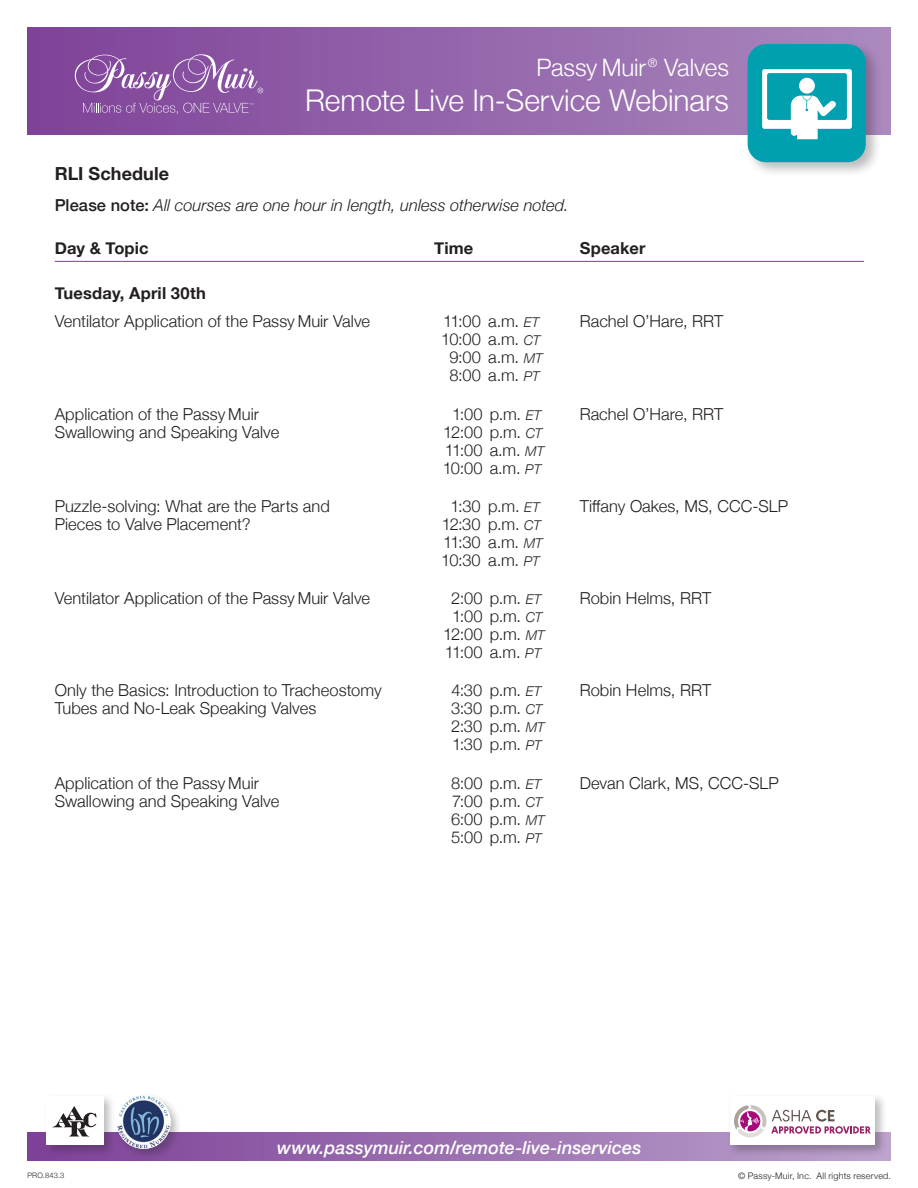
<style>
.page{position:relative;width:918px;height:1188px;background:#fff}
.page>*{position:absolute;margin:0;border:0;box-sizing:border-box;transform-origin:0 0}
.t1{font:300 30px "Helvetica Neue";letter-spacing:-.005em;color:#fff}
.t2{font:300 24px "Helvetica Neue";letter-spacing:-.005em;color:#fff}
.t3{font:italic 500 18px "Helvetica Neue";color:#fff}
.t4{font:700 18px "Helvetica Neue";letter-spacing:.005em;color:#231f20}
.t5{font:300 16.5px/18px "Helvetica Neue";letter-spacing:.005em;color:#231f20;text-align:center}
.t6{font:italic 300 16.5px "Helvetica Neue";color:#231f20}
.t7{font:700 16.5px "Helvetica Neue";letter-spacing:.01em;color:#231f20}
.t8{font:300 9px "Helvetica Neue";letter-spacing:.025em;color:#231f20}
.t9{font:300 7.5px "Helvetica Neue";letter-spacing:.02em;color:#231f20}
.s1{font-weight:500;font-style:normal}
.s2{font-style:italic;font-size:13.5px}
</style>
<div class="page">
<div style="left:27px;top:1132px;width:864px;height:29px;background:linear-gradient(to right,#7c3f97,#bca3cc)"></div>
<hr style="left:55px;top:261px;width:809px;height:1px;background:#7e3e98">
<div style="left:43px;top:1093px;width:73px;height:64px;background:#231f20;opacity:.3"></div>
<div style="left:46px;top:1096px;width:58px;height:49px;background:#fff"></div>
<svg style="left:52px;top:1106px;width:45px;height:30px"></svg>
<div style="left:114px;top:1092px;width:69px;height:69px;background:#231f20;opacity:.3"></div>
<img style="left:117px;top:1095px;width:54px;height:54px;border-radius:27px">
<div style="left:27px;top:27px;width:864px;height:108px;background:linear-gradient(to right,#7e4298,#ab89be)"></div>
<svg style="left:75px;top:54px;width:188px;height:60px"></svg>
<div style="left:744px;top:41px;width:138px;height:137px;background:#231f20;opacity:.3"></div>
<div style="left:748px;top:44px;width:118px;height:118px;background:#00a0b0;border-radius:18px"></div>
<svg style="left:762px;top:69px;width:90px;height:70px"></svg>
<div style="left:727px;top:1093px;width:160px;height:64px;background:#231f20;opacity:.3"></div>
<div style="left:730px;top:1096px;width:145px;height:49px;background:#fff"></div>
<svg style="left:734px;top:1105px;width:136px;height:32px"></svg>
<p class="t2" style="left:536px;top:48px;width:194px">Passy Muir <sup>®</sup> Valves</p>
<p class="t1" style="left:305px;top:76px;width:425px">Remote Live In-Service Webinars</p>
<p class="t4" style="left:55px;top:159px;width:116px">RLI Schedule</p>
<p class="t6" style="left:55px;top:192px;width:515px"><span class="s1">Please note:</span> All courses are one hour in length, unless otherwise noted.</p>
<p class="t7" style="left:55px;top:235px;width:95px">Day &amp; Topic</p>
<p class="t7" style="left:434px;top:235px;width:41px">Time</p>
<p class="t7" style="left:580px;top:235px;width:67px">Speaker</p>
<p class="t7" style="left:55px;top:280px;width:153px">Tuesday, April 30th</p>
<p class="t5" style="left:55px;top:311px;width:317px">Ventilator Application of the Passy Muir Valve</p>
<p class="t5" style="left:443px;top:311px;width:98px">11:00 a.m. <span class="s2">ET</span></p>
<p class="t5" style="left:580px;top:311px;width:145px">Rachel O’Hare, RRT</p>
<p class="t5" style="left:441px;top:329px;width:103px">10:00 a.m. <span class="s2">CT<br></span>9:00 a.m. <span class="s2">MT<br></span>8:00 a.m. <span class="s2">PT</span></p>
<p class="t5" style="left:55px;top:404px;width:206px">Application of the Passy Muir</p>
<p class="t5" style="left:452px;top:404px;width:91px">1:00 p.m. <span class="s2">ET</span></p>
<p class="t5" style="left:580px;top:404px;width:145px">Rachel O’Hare, RRT</p>
<p class="t5" style="left:55px;top:422px;width:226px">Swallowing and Speaking Valve</p>
<p class="t5" style="left:443px;top:422px;width:103px;text-align:justify">12:00 p.m. <span class="s2">CT </span>11:00 a.m. <span class="s2">MT </span>10:00 a.m. <span class="s2">PT</span></p>
<p class="t5" style="left:55px;top:496px;width:277px">Puzzle-solving: What are the Parts and</p>
<p class="t5" style="left:451px;top:496px;width:91px">1:30 p.m. <span class="s2">ET</span></p>
<p class="t5" style="left:580px;top:496px;width:210px">Tiffany Oakes, MS, CCC-SLP</p>
<p class="t5" style="left:55px;top:514px;width:198px">Pieces to Valve Placement?</p>
<p class="t5" style="left:441px;top:514px;width:103px;text-align:justify">12:30 p.m. <span class="s2">CT </span>11:30 a.m. <span class="s2">MT </span>10:30 a.m. <span class="s2">PT</span></p>
<p class="t5" style="left:55px;top:588px;width:317px">Ventilator Application of the Passy Muir Valve</p>
<p class="t5" style="left:451px;top:588px;width:92px">2:00 p.m. <span class="s2">ET</span></p>
<p class="t5" style="left:580px;top:588px;width:133px">Robin Helms, RRT</p>
<p class="t5" style="left:443px;top:606px;width:103px">1:00 p.m. <span class="s2">CT<br></span>12:00 p.m. <span class="s2">MT<br></span>11:00 a.m. <span class="s2">PT</span></p>
<p class="t5" style="left:55px;top:680px;width:328px">Only the Basics: Introduction to Tracheostomy</p>
<p class="t5" style="left:451px;top:680px;width:92px">4:30 p.m. <span class="s2">ET</span></p>
<p class="t5" style="left:580px;top:680px;width:133px">Robin Helms, RRT</p>
<p class="t5" style="left:55px;top:698px;width:263px">Tubes and No-Leak Speaking Valves</p>
<p class="t5" style="left:451px;top:698px;width:95px;text-align:left">3:30 p.m. <span class="s2">CT<br></span>2:30 p.m. <span class="s2">MT<br></span>1:30 p.m. <span class="s2">PT</span></p>
<p class="t5" style="left:55px;top:773px;width:206px">Application of the Passy Muir</p>
<p class="t5" style="left:451px;top:773px;width:92px">8:00 p.m. <span class="s2">ET</span></p>
<p class="t5" style="left:580px;top:773px;width:201px">Devan Clark, MS, CCC-SLP</p>
<p class="t5" style="left:55px;top:791px;width:226px">Swallowing and Speaking Valve</p>
<p class="t5" style="left:451px;top:791px;width:95px;text-align:left">7:00 p.m. <span class="s2">CT<br></span>6:00 p.m. <span class="s2">MT<br></span>5:00 p.m. <span class="s2">PT</span></p>
<p class="t9" style="left:28px;top:1169px;width:38px">PRO.843.3</p>
<p class="t3" style="left:277px;top:1132px;width:366px">www.passymuir.com/remote-live-inservices</p>
<p class="t8" style="left:738px;top:1168px;width:154px">© Passy-Muir, Inc. All rights reserved.</p>
</div>
